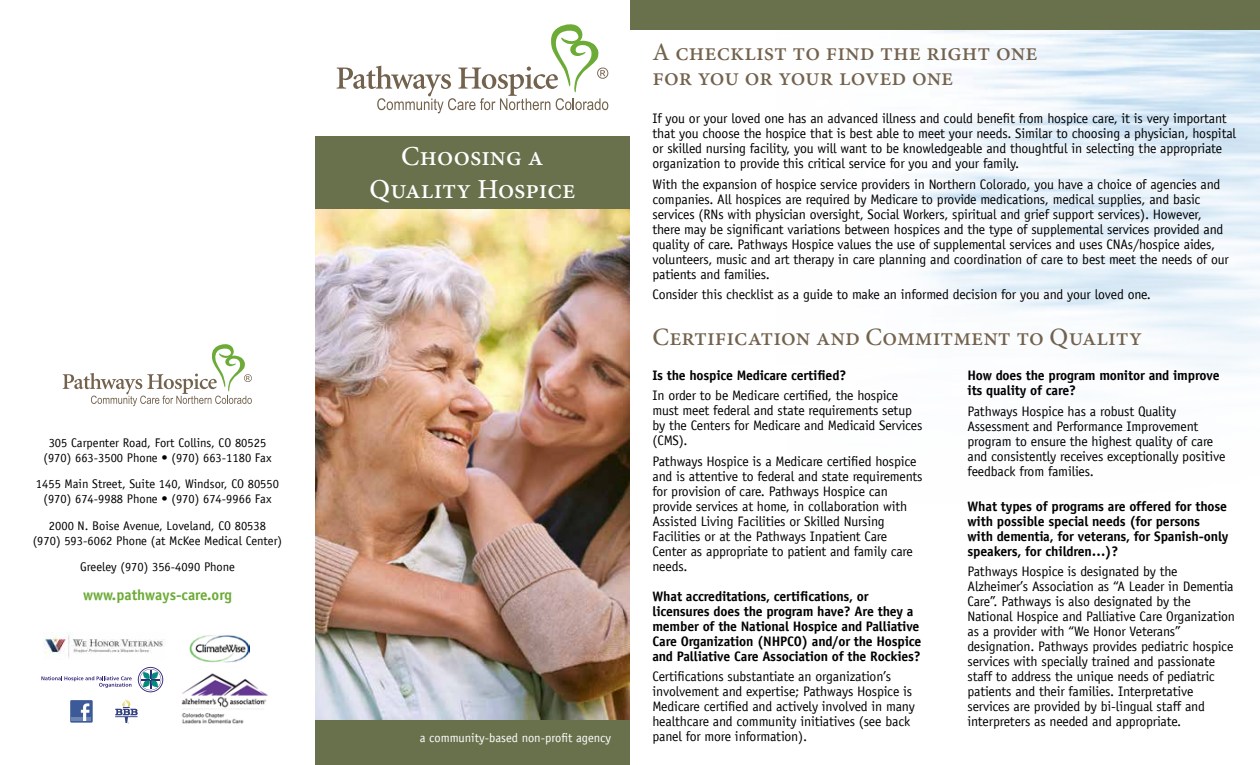
<style>
.page{position:relative;width:1260px;height:765px;background:#fff}
.page>*{position:absolute;margin:0;border:0;box-sizing:border-box;transform-origin:0 0}
.t1{font:500 27.5px/33px "Minion Pro";color:#fff;text-align:center}
.t2{font:500 25px/25px "Minion Pro";color:#73624d}
.t3{font:700 15px "Officina Sans LT";color:#6cab36}
.t4{font:13.75px/15px "Officina Sans LT";letter-spacing:-.01em;color:#000}
.t5{font:700 13.75px/15px "Officina Sans LT";letter-spacing:-.01em;color:#000}
.t6{font:12.5px/15px "Officina Sans LT";color:#000;text-align:center}
.t7{font:12.5px "Officina Sans LT";color:#fff}
</style>
<div class="page">
<img style="left:765px;top:29px;width:495px;height:345px">
<div style="left:630px;top:0;width:630px;height:29px;background:#69714c"></div>
<img style="left:315px;top:209px;width:315px;height:510px">
<svg style="left:337px;top:24px;width:271px;height:89px"></svg>
<div style="left:315px;top:720px;width:315px;height:45px;background:#69714c"></div>
<svg style="left:63px;top:344px;width:189px;height:62px"></svg>
<div style="left:315px;top:136px;width:315px;height:73px;background:#69714c"></div>
<div style="left:70px;top:700px;width:23px;height:23px;background:#3c5a98"></div>
<hr style="left:72px;top:718px;width:19px;height:3px;background:#6d85b3">
<svg style="left:81px;top:703px;width:8px;height:18px"></svg>
<svg style="left:115px;top:699px;width:23px;height:25px"></svg>
<svg style="left:41px;top:676px;width:91px;height:12px"></svg>
<svg style="left:138px;top:667px;width:25px;height:25px"></svg>
<img style="left:43px;top:633px;width:121px;height:25px">
<img style="left:189px;top:635px;width:61px;height:28px">
<img style="left:182px;top:673px;width:86px;height:50px">
<p class="t6" style="left:43px;top:435px;width:230px">305 Carpenter Road, Fort Collins, CO 80525 (970) 663-3500 Phone • (970) 663-1180 Fax</p>
<p class="t6" style="left:36px;top:477px;width:245px">1455 Main Street, Suite 140, Windsor, CO 80550 (970) 674-9988 Phone • (970) 674-9966 Fax</p>
<p class="t6" style="left:33px;top:518px;width:251px">2000 N. Boise Avenue, Loveland, CO 80538<br>(970) 593-6062 Phone (at McKee Medical Center)</p>
<p class="t6" style="left:80px;top:559px;width:156px">Greeley (970) 356-4090 Phone</p>
<p class="t3" style="left:83px;top:586px;width:150px">www.pathways-care.org</p>
<h1 class="t1" style="left:369px;top:140px;width:208px">Choosing a<br>Quality Hospice</h1>
<p class="t7" style="left:420px;top:731px;width:193px">a community-based non-profit agency</p>
<h2 class="t2" style="left:652px;top:40px;width:387px">A checklist to find the right one for you or your loved one</h2>
<p class="t4" style="left:652px;top:111px;width:585px">If you or your loved one has an advanced illness and could benefit from hospice care, it is very important that you choose the hospice that is best able to meet your needs. Similar to choosing a physician, hospital or skilled nursing facility, you will want to be knowledgeable and thoughtful in selecting the appropriate organization to provide this critical service for you and your family.</p>
<p class="t4" style="left:652px;top:177px;width:578px">With the expansion of hospice service providers in Northern Colorado, you have a choice of agencies and companies. All hospices are required by Medicare to provide medications, medical supplies, and basic services (RNs with physician oversight, Social Workers, spiritual and grief support services). However, there may be significant variations between hospices and the type of supplemental services provided and quality of care. Pathways Hospice values the use of supplemental services and uses CNAs/hospice aides, volunteers, music and art therapy in care planning and coordination of care to best meet the needs of our patients and families.</p>
<p class="t4" style="left:652px;top:287px;width:500px">Consider this checklist as a guide to make an informed decision for you and your loved one.</p>
<h2 class="t2" style="left:652px;top:324px;width:491px">Certification and Commitment to Quality</h2>
<p class="t5" style="left:652px;top:368px;width:195px">Is the hospice Medicare certified?</p>
<p class="t4" style="left:652px;top:388px;width:272px">In order to be Medicare certified, the hospice must meet federal and state requirements setup by the Centers for Medicare and Medicaid Services (CMS).</p>
<p class="t4" style="left:652px;top:454px;width:271px">Pathways Hospice is a Medicare certified hospice and is attentive to federal and state requirements for provision of care. Pathways Hospice can provide services at home, in collaboration with Assisted Living Facilities or Skilled Nursing Facilities or at the Pathways Inpatient Care Center as appropriate to patient and family care needs.</p>
<p class="t5" style="left:652px;top:589px;width:270px">What accreditations, certifications, or licensures does the program have? Are they a member of the National Hospice and Palliative Care Organization (NHPCO) and/or the Hospice and Palliative Care Association of the Rockies?</p>
<p class="t4" style="left:652px;top:669px;width:264px">Certifications substantiate an organization’s involvement and expertise; Pathways Hospice is Medicare certified and actively involved in many healthcare and community initiatives (see back panel for more information).</p>
<p class="t5" style="left:967px;top:368px;width:254px">How does the program monitor and improve its quality of care?</p>
<p class="t4" style="left:967px;top:403px;width:259px">Pathways Hospice has a robust Quality Assessment and Performance Improvement program to ensure the highest quality of care and consistently receives exceptionally positive feedback from families.</p>
<p class="t5" style="left:967px;top:499px;width:263px">What types of programs are offered for those with possible special needs (for persons with dementia, for veterans, for Spanish-only speakers, for children…)?</p>
<p class="t4" style="left:967px;top:564px;width:269px">Pathways Hospice is designated by the Alzheimer’s Association as “A Leader in Dementia Care”. Pathways is also designated by the National Hospice and Palliative Care Organization as a provider with “We Honor Veterans” designation. Pathways provides pediatric hospice services with specially trained and passionate staff to address the unique needs of pediatric patients and their families. Interpretative services are provided by bi-lingual staff and interpreters as needed and appropriate.</p>
</div>
